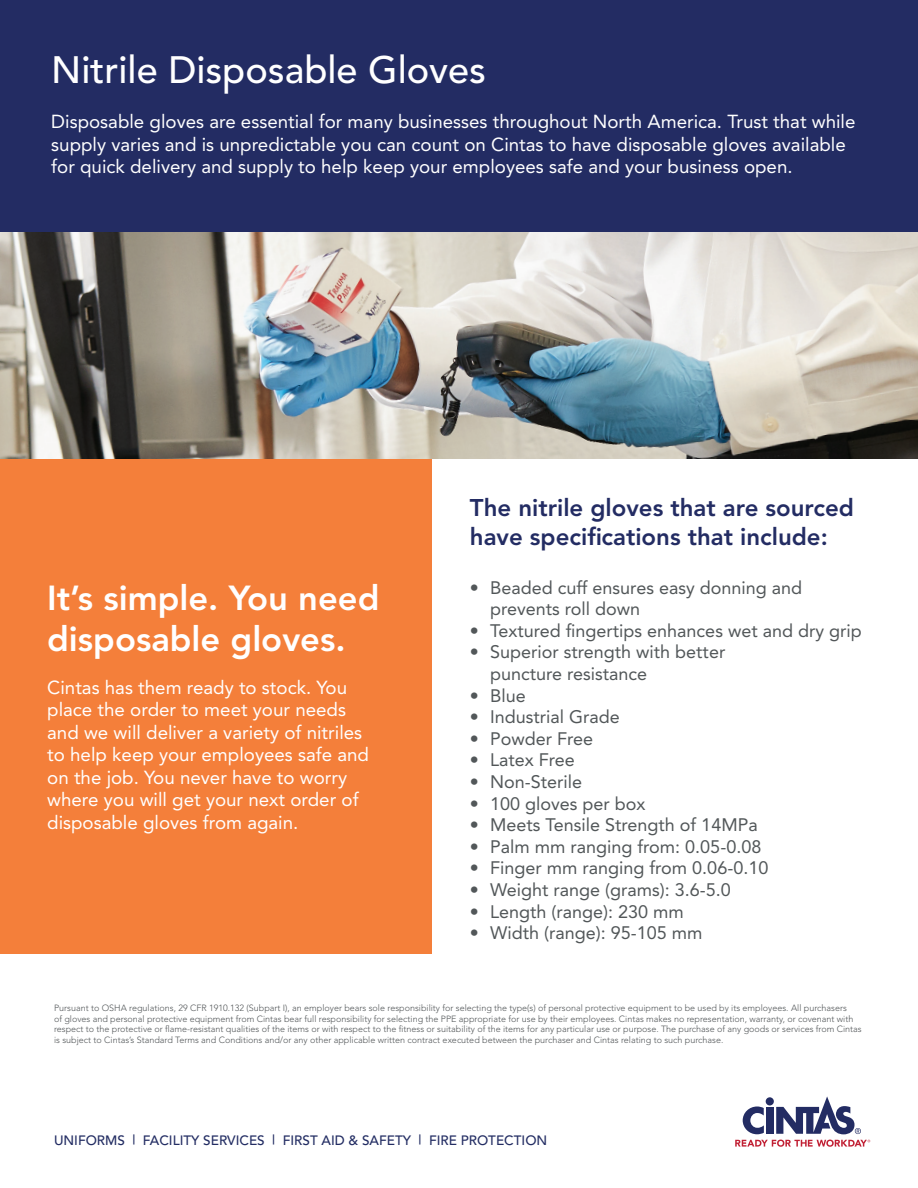
<style>
.page{position:relative;width:918px;height:1188px;background:#fff}
.page>*{position:absolute;margin:0;border:0;box-sizing:border-box;transform-origin:0 0}
.t1{font:500 37.8px "Avenir LT Std";color:#fff}
.t2{font:800 34.5px/41.4px "Avenir LT Std";color:#fff}
.t3{font:800 24px/28.8px "Avenir LT Std";color:#232c63}
.t4{font:18.75px/22.5px "Avenir LT Std";color:#fff}
.t5{font:18px/21.6px "Avenir LT Std";color:#525759}
.t6{font:500 13.5px "Avenir LT Std";color:#232d63}
.t7{font:300 9px/10.5px "Avenir LT Std";color:#535759}
</style>
<div class="page">
<svg style="left:743px;top:1106px;width:21px;height:28px"></svg>
<div style="left:766px;top:1107px;width:7px;height:27px;background:#232c63"></div>
<div style="left:766px;top:1097px;width:8px;height:8px;background:#232c63;border-radius:50%"></div>
<svg style="left:776px;top:1096px;width:85px;height:38px"></svg>
<svg style="left:735px;top:1140px;width:135px;height:7px"></svg>
<img style="left:0;top:231px;width:918px;height:228px">
<div style="left:0;top:0;width:918px;height:231px;background:#232c63"></div>
<div style="left:0;top:459px;width:432px;height:495px;background:#f47f3a"></div>
<h1 class="t1" style="left:51px;top:48px;width:436px">Nitrile Disposable Gloves</h1>
<p class="t4" style="left:51px;top:111px;width:806px">Disposable gloves are essential for many businesses throughout North America. Trust that while supply varies and is unpredictable you can count on Cintas to have disposable gloves available for quick delivery and supply to help keep your employees safe and your business open.</p>
<h2 class="t2" style="left:47px;top:577px;width:334px">It’s simple. You need disposable gloves.</h2>
<p class="t4" style="left:47px;top:676px;width:323px">Cintas has them ready to stock. You place the order to meet your needs and we will deliver a variety of nitriles to help keep your employees safe and on the job. You never have to worry where you will get your next order of disposable gloves from again.</p>
<h3 class="t3" style="left:470px;top:494px;width:386px">The nitrile gloves that are sourced have specifications that include:</h3>
<h3 class="t5" style="left:490px;top:577px;width:313px;text-indent:-20px">• Beaded cuff ensures easy donning and prevents roll down</h3>
<h3 class="t5" style="left:470px;top:620px;width:393px">• Textured fingertips enhances wet and dry grip</h3>
<h3 class="t5" style="left:490px;top:642px;width:237px;text-indent:-20px">• Superior strength with better puncture resistance</h3>
<h3 class="t5" style="left:470px;top:685px;width:57px">• Blue</h3>
<h3 class="t5" style="left:470px;top:706px;width:151px">• Industrial Grade</h3>
<h3 class="t5" style="left:470px;top:728px;width:125px">• Powder Free</h3>
<h3 class="t5" style="left:470px;top:750px;width:106px">• Latex Free</h3>
<h3 class="t5" style="left:470px;top:771px;width:114px">• Non-Sterile</h3>
<h3 class="t5" style="left:470px;top:793px;width:177px">• 100 gloves per box</h3>
<h3 class="t5" style="left:470px;top:814px;width:289px">• Meets Tensile Strength of 14MPa</h3>
<h3 class="t5" style="left:470px;top:836px;width:293px">• Palm mm ranging from: 0.05-0.08</h3>
<h3 class="t5" style="left:470px;top:858px;width:300px">• Finger mm ranging from 0.06-0.10</h3>
<h3 class="t5" style="left:470px;top:879px;width:262px">• Weight range (grams): 3.6-5.0</h3>
<h3 class="t5" style="left:470px;top:901px;width:216px">• Length (range): 230 mm</h3>
<h3 class="t5" style="left:470px;top:922px;width:234px">• Width (range): 95-105 mm</h3>
<p class="t7" style="left:54px;top:1003px;width:809px">Pursuant to OSHA regulations, 29 CFR 1910.132 (Subpart I), an employer bears sole responsibility for selecting the type(s) of personal protective equipment to be used by its employees. All purchasers<br>of gloves and personal protective equipment from Cintas bear full responsibility for selecting the PPE appropriate for use by their employees. Cintas makes no representation, warranty, or covenant with respect to the protective or flame-resistant qualities of the items or with respect to the fitness or suitability of the items for any particular use or purpose. The purchase of any goods or services from Cintas is subject to Cintas’s Standard Terms and Conditions and/or any other applicable written contract executed between the purchaser and Cintas relating to such purchase.</p>
<h3 class="t6" style="left:54px;top:1132px;width:495px">UNIFORMS <sup>|</sup> FACILITY SERVICES <sup>|</sup> FIRST AID &amp; SAFETY <sup>|</sup> FIRE PROTECTION</h3>
</div>
